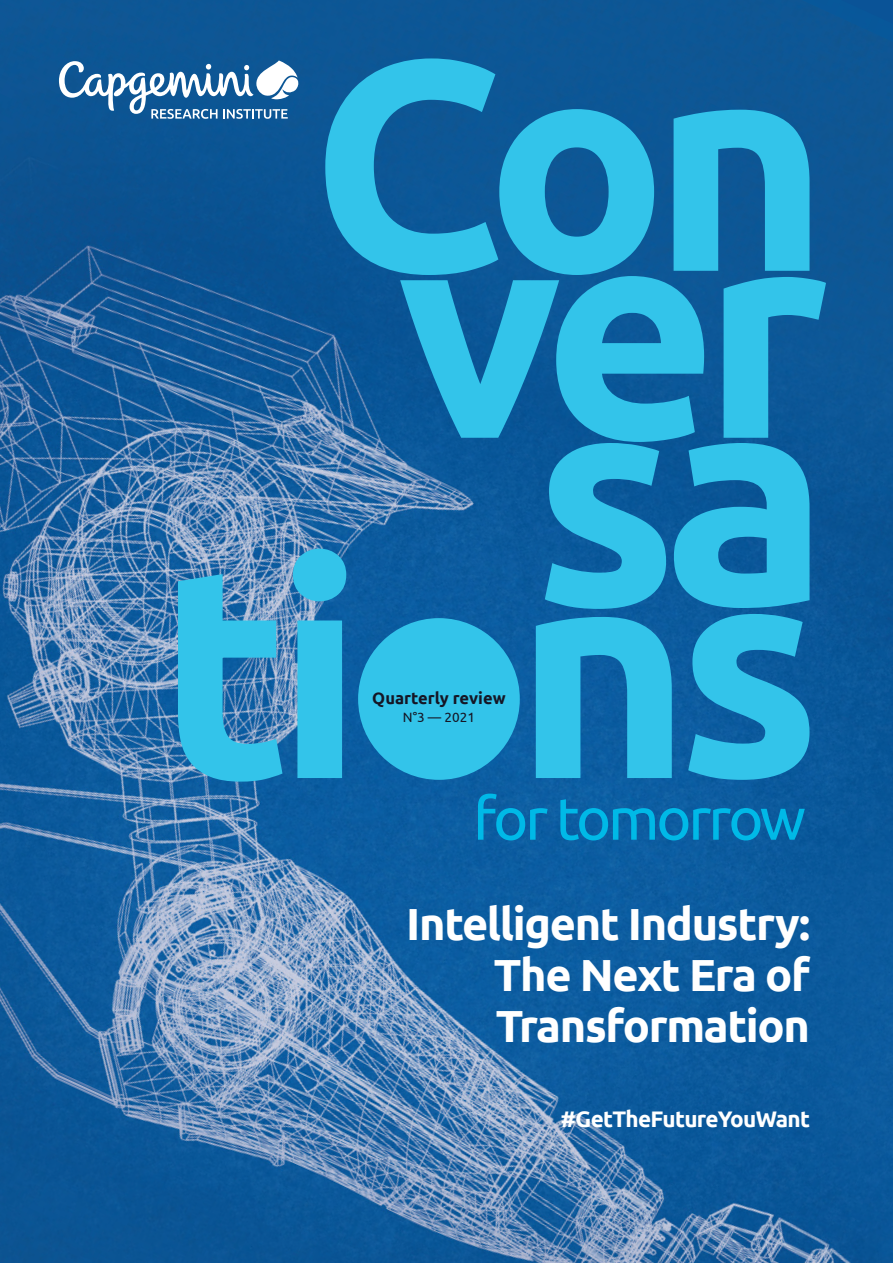
<style>
.page{position:relative;width:893px;height:1263px;background:#fff}
.page>*{position:absolute;margin:0;border:0;box-sizing:border-box;transform-origin:0 0}
.t1{font:59.4px "Ubuntu";letter-spacing:-.05em;color:#00b9e7}
.t2{font:700 45px/51px "Ubuntu";letter-spacing:-.03em;color:#fff;text-align:justify}
.t3{font:700 22.5px "Ubuntu";letter-spacing:-.03em;color:#fff}
.t4{font:700 16.5px "Ubuntu";color:#151625}
.t5{font:13.5px "Ubuntu";color:#151625}
</style>
<div class="page">
<img style="left:0;top:0;width:893px;height:1263px">
<svg style="left:59px;top:58px;width:767px;height:724px;background:#2581b6"></svg>
<div style="left:358px;top:618px;width:162px;height:162px;background:#33c4ea;border-radius:50%"></div>
<p class="t4" style="left:372px;top:688px;width:135px">Quarterly review</p>
<p class="t5" style="left:403px;top:709px;width:74px">N°3 — 2021</p>
<h1 class="t1" style="left:473px;top:782px;width:334px">for tomorrow</h1>
<p class="t2" style="left:494px;top:897px;width:318px;text-indent:-88px">Intelligent Industry:<br>The Next Era of Transformation</p>
<p class="t3" style="left:560px;top:1106px;width:251px">#GetTheFutureYouWant</p>
</div>
